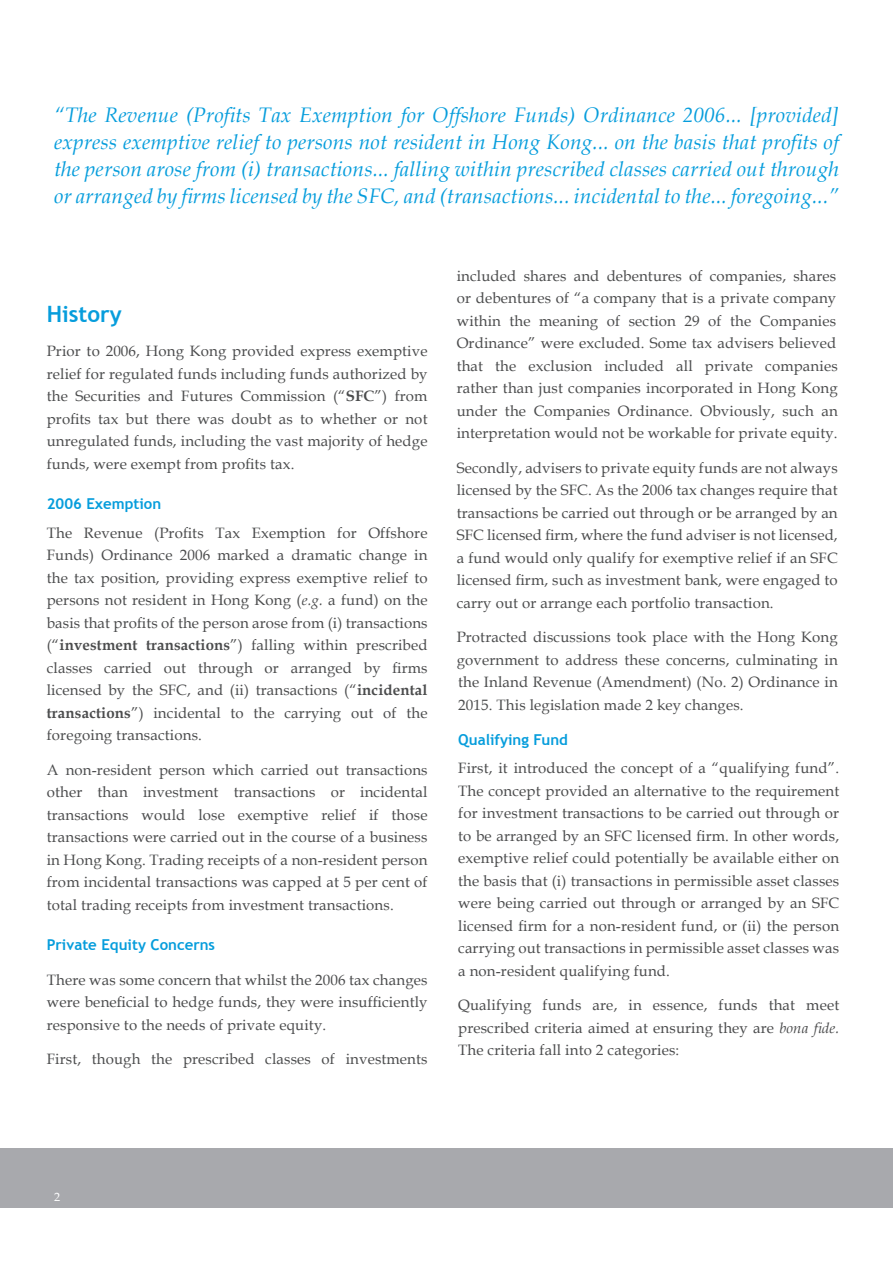
<style>
.page{position:relative;width:893px;height:1263px;background:#fff}
.page>*{position:absolute;margin:0;border:0;box-sizing:border-box;transform-origin:0 0}
.TLS_Article_Body_Tex{font:700 22.5px "Trebuchet MS";color:#069ddc}
.TLS_Article_Body_Tex-2{font:italic 21px/27px "Book Antiqua";letter-spacing:.01em;color:#069ddc;text-align:justify}
.TLS_Article_Header_2{font:15px/22.5px "Book Antiqua";letter-spacing:.01em;color:#4b4c4d;text-align:justify}
.TLS_Article_Body_Tex-3{font:15px/22.5px "Book Antiqua";letter-spacing:.01em;color:#4b4c4d;text-align:justify}
.TLS_Article_Header_2-2{font:700 15px "Trebuchet MS";color:#069ddc}
.t1{font:12px "Book Antiqua";color:#fff}
.s1{font-weight:700}
.s2{font-style:italic}
</style>
<div class="page">
<div style="left:0;top:1148px;width:893px;height:60px;background:#a8a9ad"></div>
<p class="TLS_Article_Body_Tex-2" style="left:54px;top:101px;width:786px">“The Revenue (Profits Tax Exemption for Offshore Funds) Ordinance 2006... [provided] express exemptive relief to persons not resident in Hong Kong... on the basis that profits of the person arose from (i) transactions... falling within prescribed classes carried out through or arranged by firms licensed by the SFC, and (transactions... incidental to the... foregoing...”</p>
<p class="TLS_Article_Body_Tex" style="left:47px;top:300px;width:77px">History</p>
<p class="TLS_Article_Body_Tex-3" style="left:47px;top:340px;width:382px">Prior to 2006, Hong Kong provided express exemptive relief for regulated funds including funds authorized by the Securities and Futures Commission (“<span class="s1">SFC</span>”) from profits tax but there was doubt as to whether or not unregulated funds, including the vast majority of hedge funds, were exempt from profits tax.</p>
<p class="TLS_Article_Header_2-2" style="left:47px;top:495px;width:116px">2006 Exemption</p>
<p class="TLS_Article_Body_Tex-3" style="left:47px;top:521px;width:382px">The Revenue (Profits Tax Exemption for Offshore Funds) Ordinance 2006 marked a dramatic change in the tax position, providing express exemptive relief to persons not resident in Hong Kong (<span class="s2">e.g.</span> a fund) on the basis that profits of the person arose from (i) transactions (“<span class="s1">investment transactions</span>”) falling within prescribed classes carried out through or arranged by firms licensed by the SFC, and (ii) transactions (“<span class="s1">incidental transactions</span>”) incidental to the carrying out of the foregoing transactions.</p>
<p class="TLS_Article_Body_Tex-3" style="left:47px;top:758px;width:382px">A non-resident person which carried out transactions other than investment transactions or incidental transactions would lose exemptive relief if those transactions were carried out in the course of a business in Hong Kong. Trading receipts of a non-resident person from incidental transactions was capped at 5 per cent of total trading receipts from investment transactions.</p>
<p class="TLS_Article_Header_2-2" style="left:47px;top:936px;width:170px">Private Equity Concerns</p>
<p class="TLS_Article_Header_2" style="left:47px;top:968px;width:382px">There was some concern that whilst the 2006 tax changes were beneficial to hedge funds, they were insufficiently responsive to the needs of private equity.</p>
<p class="TLS_Article_Header_2" style="left:47px;top:1048px;width:382px">First, though the prescribed classes of investments</p>
<p class="TLS_Article_Header_2" style="left:457px;top:264px;width:383px">included shares and debentures of companies, shares or debentures of “a company that is a private company within the meaning of section 29 of the Companies Ordinance” were excluded. Some tax advisers believed that the exclusion included all private companies rather than just companies incorporated in Hong Kong under the Companies Ordinance. Obviously, such an interpretation would not be workable for private equity.</p>
<p class="TLS_Article_Header_2" style="left:457px;top:456px;width:383px">Secondly, advisers to private equity funds are not always licensed by the SFC. As the 2006 tax changes require that transactions be carried out through or be arranged by an SFC licensed firm, where the fund adviser is not licensed, a fund would only qualify for exemptive relief if an SFC licensed firm, such as investment bank, were engaged to carry out or arrange each portfolio transaction.</p>
<p class="TLS_Article_Header_2" style="left:457px;top:626px;width:383px">Protracted discussions took place with the Hong Kong government to address these concerns, culminating in the Inland Revenue (Amendment) (No. 2) Ordinance in 2015. This legislation made 2 key changes.</p>
<p class="TLS_Article_Header_2-2" style="left:458px;top:730px;width:111px">Qualifying Fund</p>
<p class="TLS_Article_Header_2" style="left:458px;top:756px;width:383px">First, it introduced the concept of a “qualifying fund”.<br>The concept provided an alternative to the requirement for investment transactions to be carried out through or to be arranged by an SFC licensed firm. In other words, exemptive relief could potentially be available either on the basis that (i) transactions in permissible asset classes were being carried out through or arranged by an SFC licensed firm for a non-resident fund, or (ii) the person carrying out transactions in permissible asset classes was a non-resident qualifying fund.</p>
<p class="TLS_Article_Header_2" style="left:458px;top:993px;width:383px">Qualifying funds are, in essence, funds that meet prescribed criteria aimed at ensuring they are <span class="s2">bona fide.<br></span>The criteria fall into 2 categories:</p>
<p class="t1" style="left:54px;top:1189px;width:7px">2</p>
</div>
